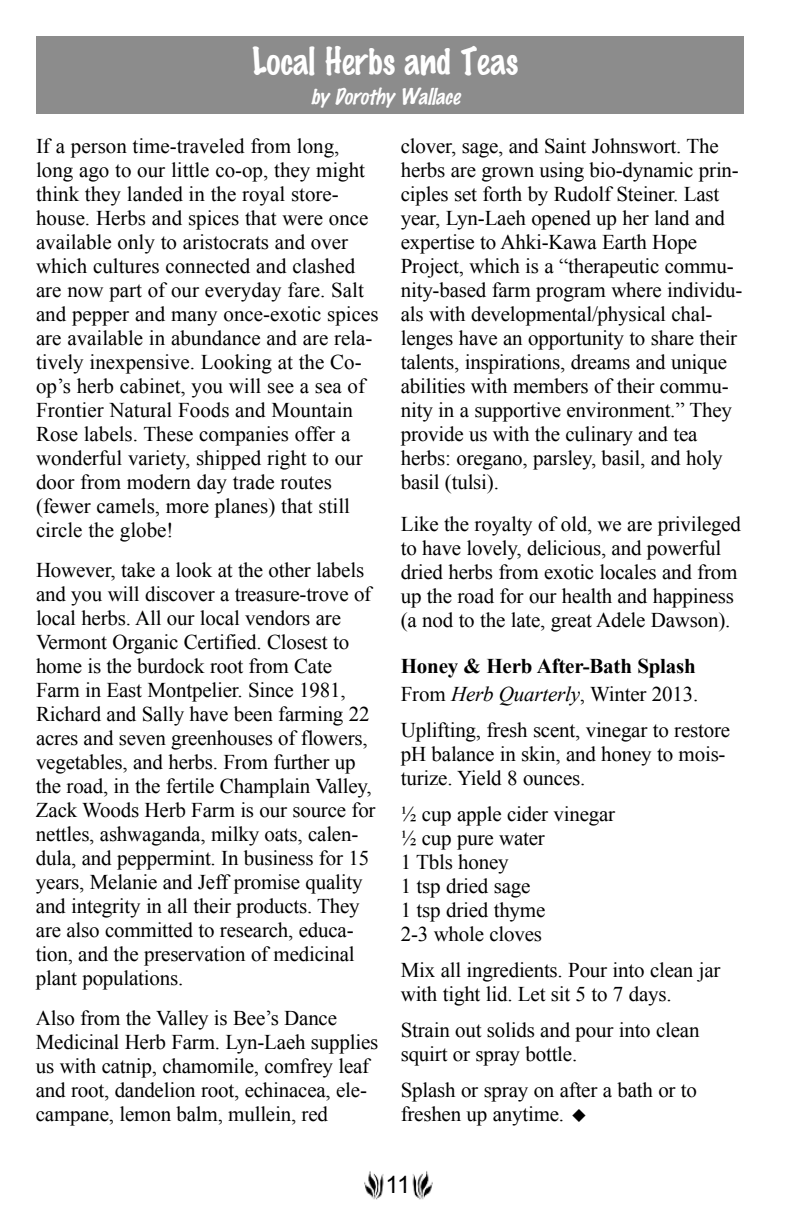
<style>
.page{position:relative;width:792px;height:1224px;background:#fff}
.page>*{position:absolute;margin:0;border:0;box-sizing:border-box;transform-origin:0 0}
.t1{font:100 34px "Marker Felt";color:#fff}
.t2{font:24px "Arial";color:#000}
.t3{font:21px/24px "Times New Roman";letter-spacing:-.01em;color:#000}
.t4{font:700 21px/28px "Times New Roman";letter-spacing:-.01em;color:#000}
.t5{font:italic 100 20px "Marker Felt";color:#fff}
.s1{font-weight:400}
.s2{font-weight:400;font-style:italic}
</style>
<div class="page">
<img style="left:412px;top:1171px;width:21px;height:29px">
<img style="left:364px;top:1171px;width:20px;height:29px">
<div style="left:36px;top:36px;width:708px;height:78px;background:#8c8c8c"></div>
<h1 class="t1" style="left:252px;top:44px;width:268px">Local Herbs and Teas</h1>
<p class="t5" style="left:311px;top:86px;width:155px">by Dorothy Wallace</p>
<p class="t3" style="left:36px;top:133px;width:344px">If a person time-traveled from long, long ago to our little co-op, they might think they landed in the royal store&shy;house. Herbs and spices that were once available only to aristocrats and over which cultures connected and clashed are now part of our everyday fare. Salt and pepper and many once-exotic spices are available in abundance and are rela&shy;tively inexpensive. Looking at the Co&shy;op’s herb cabinet, you will see a sea of Frontier Natural Foods and Mountain Rose labels. These companies offer a wonderful variety, shipped right to our door from modern day trade routes (fewer camels, more planes) that still circle the globe!</p>
<p class="t3" style="left:36px;top:557px;width:341px">However, take a look at the other labels and you will discover a treasure-trove of local herbs. All our local vendors are Vermont Organic Certified. Closest to home is the burdock root from Cate Farm in East Montpelier. Since 1981, Richard and Sally have been farming 22 acres and seven greenhouses of flowers, vegetables, and herbs. From further up the road, in the fertile Champlain Valley, Zack Woods Herb Farm is our source for nettles, ashwaganda, milky oats, calen&shy;dula, and peppermint. In business for 15 years, Melanie and Jeff promise quality and integrity in all their products. They are also committed to research, educa&shy;tion, and the preservation of medicinal plant populations.</p>
<p class="t3" style="left:36px;top:1005px;width:344px">Also from the Valley is Bee’s Dance Medicinal Herb Farm. Lyn-Laeh supplies us with catnip, chamomile, comfrey leaf and root, dandelion root, echinacea, ele&shy;campane, lemon balm, mullein, red</p>
<p class="t3" style="left:401px;top:133px;width:343px">clover, sage, and Saint Johnswort. The herbs are grown using bio-dynamic prin&shy;ciples set forth by Rudolf Steiner. Last year, Lyn-Laeh opened up her land and expertise to Ahki-Kawa Earth Hope Project, which is a “therapeutic commu&shy;nity-based farm program where individu&shy;als with developmental/physical chal&shy;lenges have an opportunity to share their talents, inspirations, dreams and unique abilities with members of their commu&shy;nity in a supportive environment.” They provide us with the culinary and tea herbs: oregano, parsley, basil, and holy basil (tulsi).</p>
<p class="t3" style="left:401px;top:511px;width:342px">Like the royalty of old, we are privileged to have lovely, delicious, and powerful dried herbs from exotic locales and from up the road for our health and happiness (a nod to the late, great Adele Dawson).</p>
<p class="t4" style="left:401px;top:651px;width:299px">Honey &amp; Herb After-Bath Splash<br><span class="s1">From</span> <span class="s2">Herb Quarterly</span><span class="s1">, Winter 2013.</span></p>
<p class="t3" style="left:401px;top:717px;width:331px">Uplifting, fresh scent, vinegar to restore pH balance in skin, and honey to mois&shy;turize. Yield 8 ounces.</p>
<p class="t3" style="left:401px;top:801px;width:216px">½ cup apple cider vinegar ½ cup pure water<br>1 Tbls honey<br>1 tsp dried sage<br>1 tsp dried thyme<br>2-3 whole cloves</p>
<p class="t3" style="left:401px;top:957px;width:321px">Mix all ingredients. Pour into clean jar with tight lid. Let sit 5 to 7 days.</p>
<p class="t3" style="left:401px;top:1017px;width:300px">Strain out solids and pour into clean squirt or spray bottle.</p>
<p class="t3" style="left:401px;top:1077px;width:298px">Splash or spray on after a bath or to freshen up anytime.</p>
<p class="t2" style="left:385px;top:1171px;width:26px">11</p>
</div>
